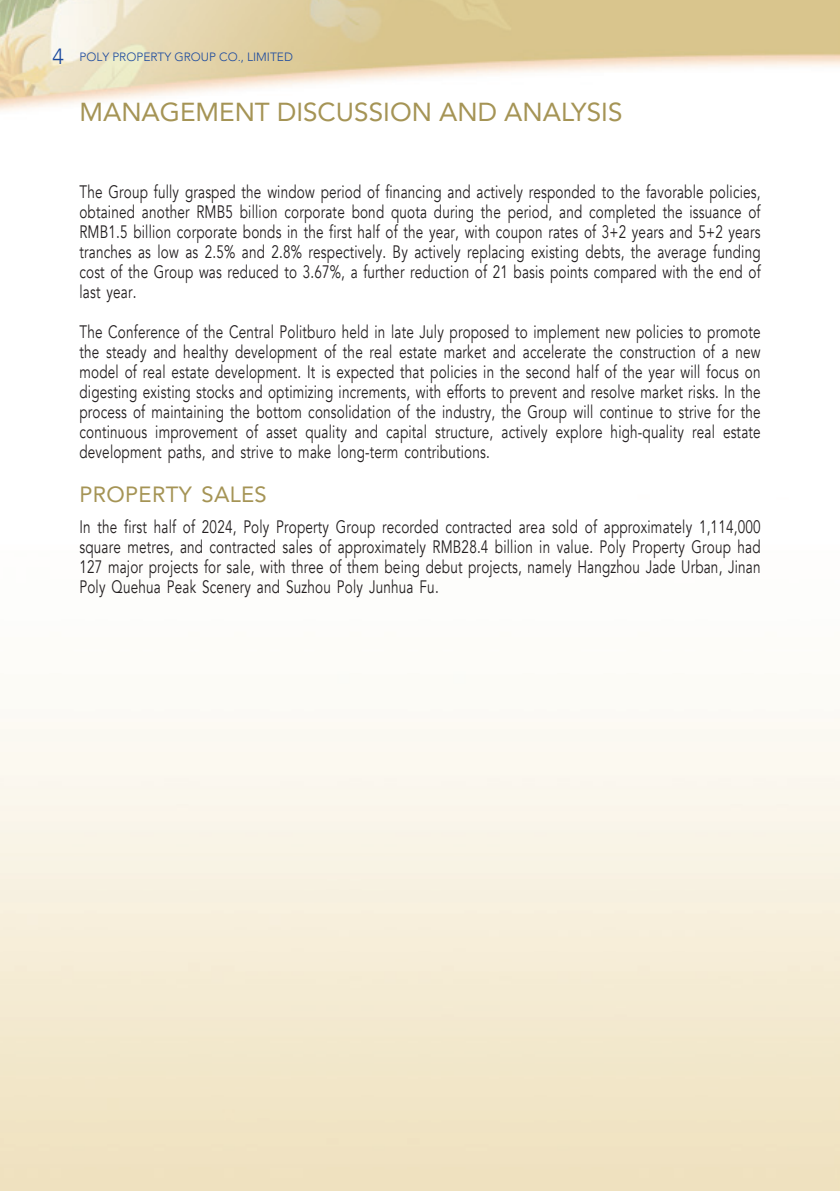
<style>
.page{position:relative;width:840px;height:1191px;background:#fff}
.page>*{position:absolute;margin:0;border:0;box-sizing:border-box;transform-origin:0 0}
.t1{font:26px "Avenir";color:#a59455}
._03_H1{font:22px "Avenir";letter-spacing:.015em;color:#a59455}
._01_Body_Text{font:18px/20px "Avenir";letter-spacing:.015em;color:#231f20;text-align:justify;scale:.75 1}
.t2{font:300 12px "Avenir";color:#19489e}
.s1{font-size:22px}
</style>
<div class="page">
<p class="t2" style="left:52px;top:50px;width:242px"><span class="s1">4</span> POLY PROPERTY GROUP CO., LIMITED</p>
<h1 class="t1" style="left:79px;top:91px;width:544px">MANAGEMENT DISCUSSION AND ANALYSIS</h1>
<p class="_01_Body_Text" style="left:79px;top:182px;width:909px">The Group fully grasped the window period of financing and actively responded to the favorable policies, obtained another RMB5 billion corporate bond quota during the period, and completed the issuance of RMB1.5 billion corporate bonds in the first half of the year, with coupon rates of 3+2 years and 5+2 years tranches as low as 2.5% and 2.8% respectively. By actively replacing existing debts, the average funding cost of the Group was reduced to 3.67%, a further reduction of 21 basis points compared with the end of last year.</p>
<p class="_01_Body_Text" style="left:79px;top:322px;width:909px">The Conference of the Central Politburo held in late July proposed to implement new policies to promote the steady and healthy development of the real estate market and accelerate the construction of a new model of real estate development. It is expected that policies in the second half of the year will focus on digesting existing stocks and optimizing increments, with efforts to prevent and resolve market risks. In the process of maintaining the bottom consolidation of the industry, the Group will continue to strive for the continuous improvement of asset quality and capital structure, actively explore high-quality real estate development paths, and strive to make long-term contributions.</p>
<p class="_03_H1" style="left:79px;top:476px;width:189px">PROPERTY SALES</p>
<p class="_01_Body_Text" style="left:79px;top:517px;width:909px">In the first half of 2024, Poly Property Group recorded contracted area sold of approximately 1,114,000 square metres, and contracted sales of approximately RMB28.4 billion in value. Poly Property Group had 127 major projects for sale, with three of them being debut projects, namely Hangzhou Jade Urban, Jinan Poly Quehua Peak Scenery and Suzhou Poly Junhua Fu.</p>
</div>
